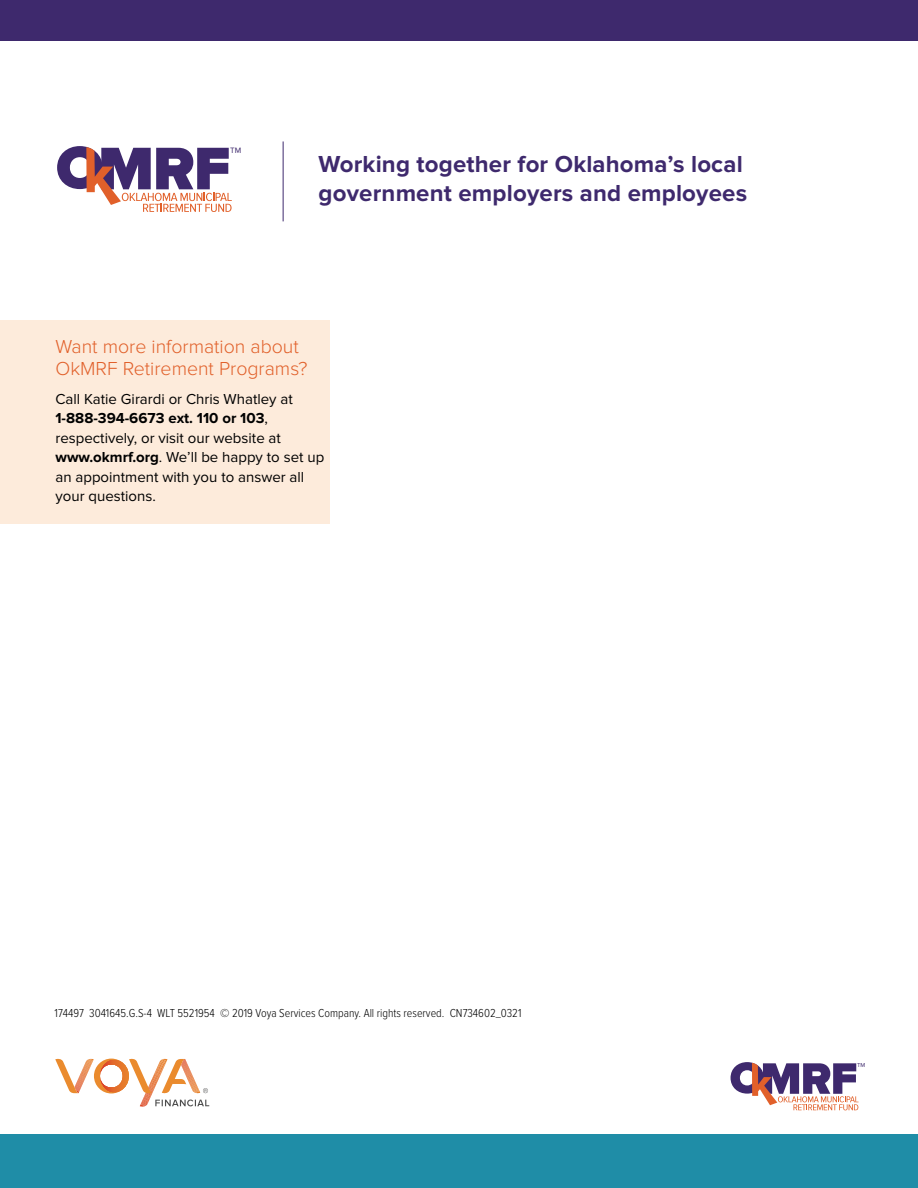
<style>
.page{position:relative;width:918px;height:1188px;background:#fff}
.page>*{position:absolute;margin:0;border:0;box-sizing:border-box;transform-origin:0 0}
.t1{font:700 24px/28.5px "Proxima Nova";letter-spacing:.01em;color:#3e296d}
.t2{font:300 19.5px/22.5px "Proxima Nova";color:#e1602a}
.t3{font:15px/19.5px "Proxima Nova";color:#000}
.t4{font:300 12px "Proxima Nova Cond";color:#000}
.t5{font:8.1px "Proxima Nova";color:#3e296d}
.t6{font:5.85px "Proxima Nova";color:#3e296d}
.s1{font-weight:700}
</style>
<div class="page">
<div style="left:0;top:321px;width:330px;height:203px;background:#fdebdb"></div>
<svg style="left:731px;top:1062px;width:128px;height:48px"></svg>
<div style="left:0;top:1134px;width:918px;height:54px;background:#1f8da7"></div>
<div style="left:0;top:0;width:918px;height:41px;background:#3e296d"></div>
<hr style="left:283px;top:141px;width:1px;height:80px;background:#3e296d">
<svg style="left:55px;top:1058px;width:154px;height:49px"></svg>
<svg style="left:57px;top:146px;width:175px;height:66px"></svg>
<p class="t5" style="left:230px;top:146px;width:13px">TM</p>
<h1 class="t1" style="left:319px;top:151px;width:430px">Working together for Oklahoma’s local government employers and employees</h1>
<h2 class="t2" style="left:56px;top:336px;width:254px">Want more information about<br>OkMRF Retirement Programs?</h2>
<p class="t3" style="left:56px;top:389px;width:270px">Call Katie Girardi or Chris Whatley at <span class="s1">1-888-394-6673 ext. 110 or 103</span>, respectively, or visit our website at <span class="s1">www.okmrf.org</span>. We’ll be happy to set up an appointment with you to answer all your questions.</p>
<p class="t4" style="left:55px;top:1005px;width:468px">174497 3041645.G.S-4 WLT 5521954 © 2019 Voya Services Company. All rights reserved. CN734602_0321</p>
<p class="t6" style="left:857px;top:1062px;width:10px">TM</p>
</div>
